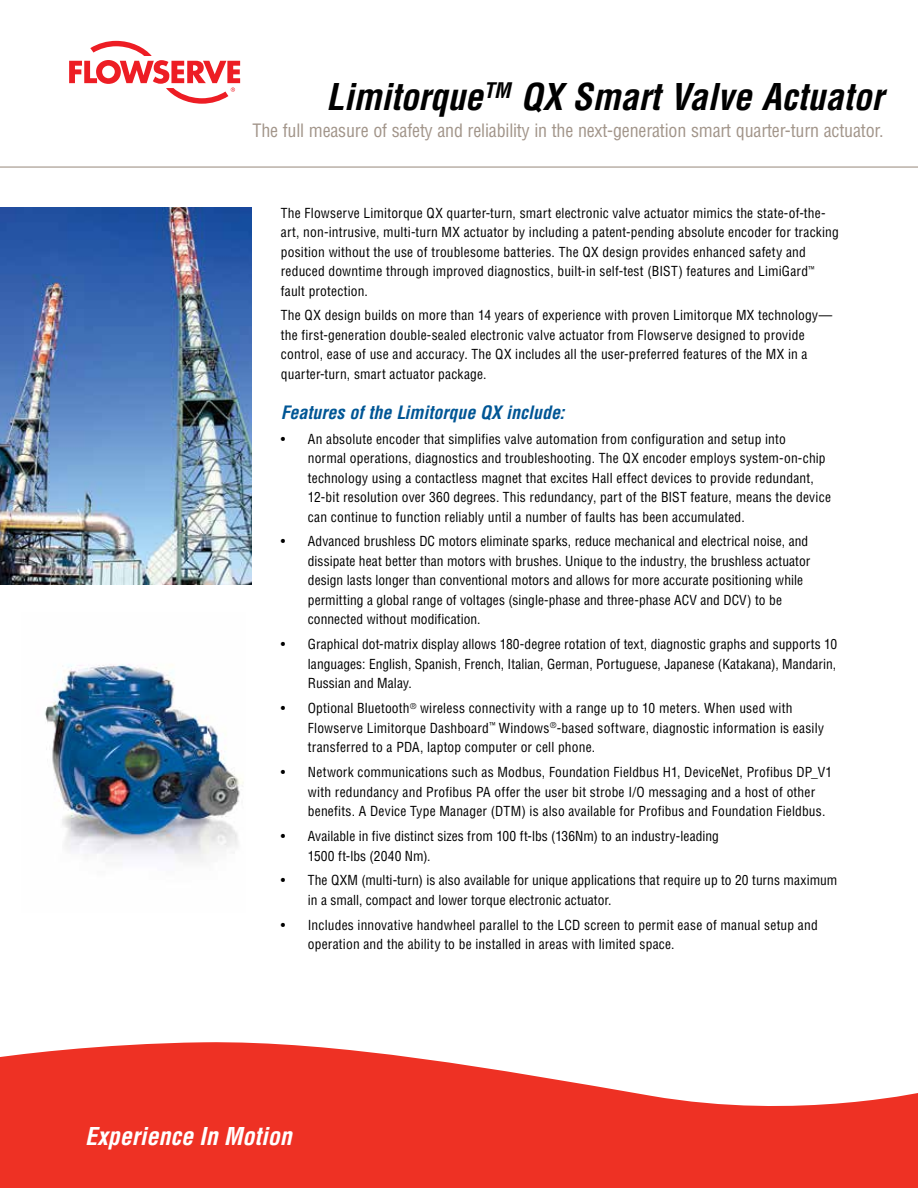
<style>
.page{position:relative;width:918px;height:1188px;background:#fff}
.page>*{position:absolute;margin:0;border:0;box-sizing:border-box;transform-origin:0 0}
.t1{font:italic 700 condensed 36px "Helvetica LT Std";color:#000}
.t2{font:italic 700 condensed 24px "Helvetica LT Std";color:#fff}
.t3{font:condensed 18px "Helvetica LT Std";letter-spacing:-.01em;color:#a2958a}
.t4{font:italic 700 condensed 18px "Helvetica LT Std";color:#005695}
.t5{font:condensed 13.5px/19.5px "Helvetica LT Std";letter-spacing:.01em;color:#000}
</style>
<div class="page">
<svg style="left:0;top:1042px;width:918px;height:146px;fill:#ee3124"></svg>
<img style="left:45px;top:664px;width:199px;height:198px">
<img style="left:0;top:207px;width:252px;height:378px">
<svg style="left:69px;top:41px;width:171px;height:63px"></svg>
<hr style="left:0;top:166px;width:918px;height:2px;background:#a2958a">
<h1 class="t1" style="left:326px;top:75px;width:559px">Limitorque<sup>TM</sup> QX Smart Valve Actuator</h1>
<h3 class="t3" style="left:253px;top:120px;width:632px">The full measure of safety and reliability in the next-generation smart quarter-turn actuator.</h3>
<p class="t5" style="left:281px;top:203px;width:560px">The Flowserve Limitorque QX quarter-turn, smart electronic valve actuator mimics the state-of-the&shy;art, non-intrusive, multi-turn MX actuator by including a patent-pending absolute encoder for tracking position without the use of troublesome batteries. The QX design provides enhanced safety and reduced downtime through improved diagnostics, built-in self-test (BIST) features and LimiGard<sup>™ </sup>fault protection.</p>
<p class="t5" style="left:281px;top:306px;width:553px">The QX design builds on more than 14 years of experience with proven Limitorque MX technology— the first-generation double-sealed electronic valve actuator from Flowserve designed to provide control, ease of use and accuracy. The QX includes all the user-preferred features of the MX in a quarter-turn, smart actuator package.</p>
<h3 class="t4" style="left:281px;top:401px;width:285px">Features of the Limitorque QX include:</h3>
<p class="t5" style="left:308px;top:429px;width:525px;text-indent:-27px">• An absolute encoder that simplifies valve automation from configuration and setup into<br>normal operations, diagnostics and troubleshooting. The QX encoder employs system-on-chip technology using a contactless magnet that excites Hall effect devices to provide redundant, 12-bit resolution over 360 degrees. This redundancy, part of the BIST feature, means the device can continue to function reliably until a number of faults has been accumulated.</p>
<p class="t5" style="left:308px;top:532px;width:504px;text-indent:-27px">• Advanced brushless DC motors eliminate sparks, reduce mechanical and electrical noise, and dissipate heat better than motors with brushes. Unique to the industry, the brushless actuator design lasts longer than conventional motors and allows for more accurate positioning while permitting a global range of voltages (single-phase and three-phase ACV and DCV) to be connected without modification.</p>
<p class="t5" style="left:308px;top:635px;width:531px;text-align:justify;text-indent:-27px">• Graphical dot-matrix display allows 180-degree rotation of text, diagnostic graphs and supports 10 languages: English, Spanish, French, Italian, German, Portuguese, Japanese (Katakana), Mandarin, Russian and Malay.</p>
<p class="t5" style="left:308px;top:699px;width:518px;text-indent:-27px">• Optional Bluetooth<sup>®</sup> wireless connectivity with a range up to 10 meters. When used with<br>Flowserve Limitorque Dashboard<sup>™</sup> Windows<sup>®</sup>-based software, diagnostic information is easily transferred to a PDA, laptop computer or cell phone.</p>
<p class="t5" style="left:308px;top:762px;width:526px;text-indent:-27px">• Network communications such as Modbus, Foundation Fieldbus H1, DeviceNet, Profibus DP_V1 with redundancy and Profibus PA offer the user bit strobe I/O messaging and a host of other benefits. A Device Type Manager (DTM) is also available for Profibus and Foundation Fieldbus.</p>
<p class="t5" style="left:308px;top:826px;width:413px;text-indent:-27px">• Available in five distinct sizes from 100 ft-lbs (136Nm) to an industry-leading<br>1500 ft-lbs (2040 Nm).</p>
<p class="t5" style="left:308px;top:871px;width:531px;text-indent:-27px">• The QXM (multi-turn) is also available for unique applications that require up to 20 turns maximum in a small, compact and lower torque electronic actuator.</p>
<p class="t5" style="left:308px;top:915px;width:511px;text-indent:-27px">• Includes innovative handwheel parallel to the LCD screen to permit ease of manual setup and operation and the ability to be installed in areas with limited space.</p>
<h2 class="t2" style="left:68px;top:1122px;width:145px">flows ve. om</h2>
<h2 class="t2" style="left:85px;top:1122px;width:208px">Experience In Motion</h2>
</div>
